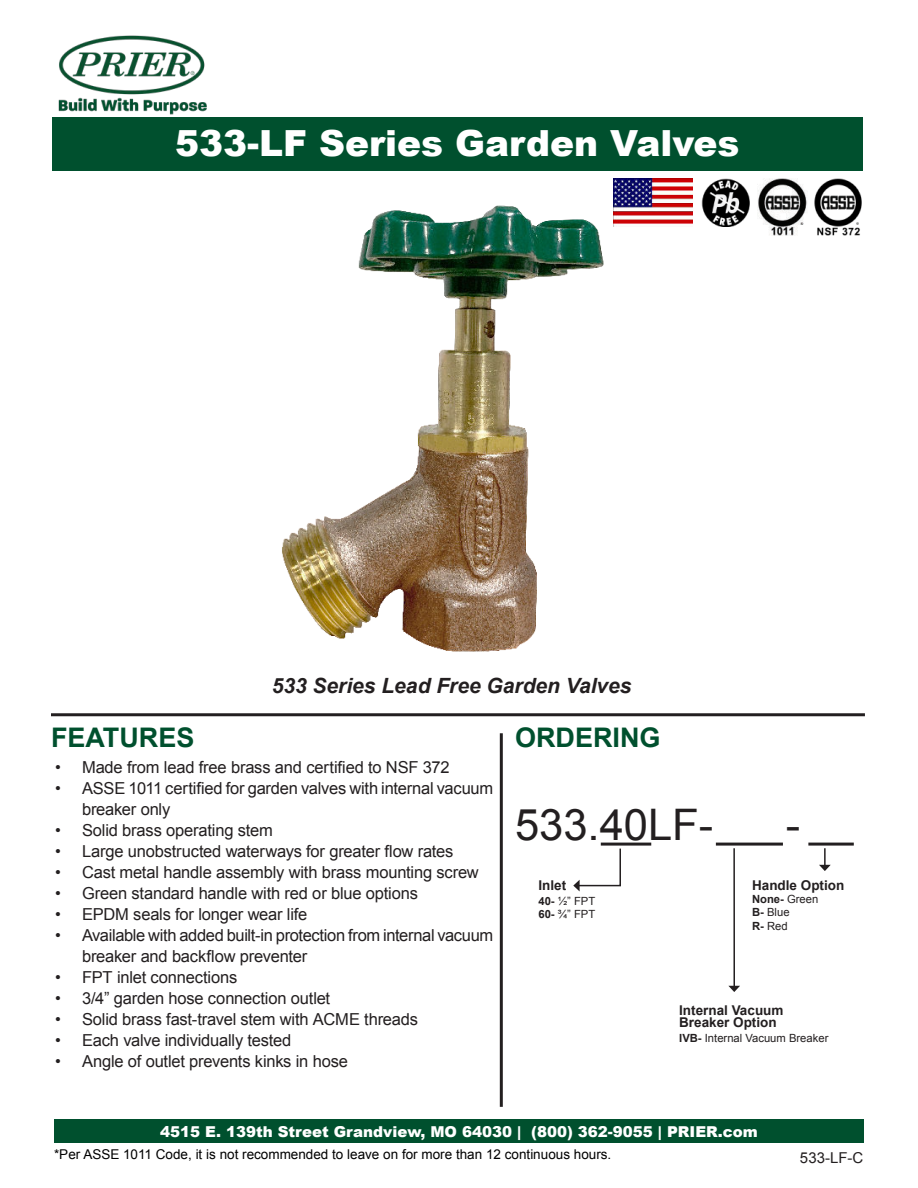
<style>
.page{position:relative;width:918px;height:1188px;background:#fff}
.page>*{position:absolute;margin:0;border:0;box-sizing:border-box;transform-origin:0 0}
.t1{font:43.5px "Arial";color:#231f20}
.t2{font:900 36px "Arial";color:#fff}
.t3{font:700 27px "Arial";color:#00502e}
.t4{font:italic 700 21px "Arial";color:#231f20}
.t5{font:16.5px/21px "Arial";letter-spacing:-.01em;color:#231f20}
.t6{font:900 15px "Arial";color:#fff}
.t7{font:15px "Arial";color:#231f20}
.t8{font:13.5px "Arial";color:#000}
.t9{font:700 13.5px/12px "Arial";color:#231f20}
.t10{font:11.25px/13.5px "Arial";color:#231f20}
.s1{font-weight:700}
</style>
<div class="page">
<div style="left:52px;top:118px;width:810px;height:53px;background:#00502e"></div>
<img style="left:52px;top:35px;width:160px;height:83px">
<hr style="left:500px;top:733px;width:3px;height:374px;background:#231f20">
<hr style="left:51px;top:713px;width:814px;height:3px;background:#231f20">
<img style="left:282px;top:200px;width:332px;height:452px">
<div style="left:54px;top:1119px;width:810px;height:24px;background:#00502e"></div>
<hr style="left:601px;top:843px;width:50px;height:3px;background:#231f20">
<hr style="left:716px;top:843px;width:67px;height:3px;background:#231f20">
<hr style="left:808px;top:843px;width:46px;height:3px;background:#231f20">
<hr style="left:733px;top:848px;width:2px;height:138px;background:#231f20">
<svg style="left:728px;top:986px;width:12px;height:6px"></svg>
<svg style="left:819px;top:848px;width:12px;height:23px"></svg>
<svg style="left:573px;top:848px;width:48px;height:43px"></svg>
<img style="left:757px;top:179px;width:50px;height:56px">
<img style="left:701px;top:179px;width:49px;height:47px">
<img style="left:814px;top:178px;width:48px;height:57px">
<img style="left:614px;top:179px;width:79px;height:47px">
<h2 class="t2" style="left:175px;top:129px;width:566px">533-LF Series Garden Valves</h2>
<p class="t4" style="left:272px;top:673px;width:361px">533 Series Lead Free Garden Valves</p>
<h3 class="t3" style="left:51px;top:727px;width:145px">FEATURES</h3>
<h3 class="t3" style="left:515px;top:727px;width:147px">ORDERING</h3>
<p class="t5" style="left:55px;top:758px;width:396px">• Made from lead free brass and certified to NSF 372</p>
<p class="t5" style="left:82px;top:779px;width:413px;text-indent:-27px">• ASSE 1011 certified for garden valves with internal vacuum breaker only</p>
<p class="t5" style="left:55px;top:821px;width:219px">• Solid brass operating stem</p>
<p class="t5" style="left:55px;top:842px;width:400px">• Large unobstructed waterways for greater flow rates</p>
<p class="t5" style="left:55px;top:863px;width:425px">• Cast metal handle assembly with brass mounting screw</p>
<p class="t5" style="left:55px;top:884px;width:364px">• Green standard handle with red or blue options</p>
<p class="t5" style="left:55px;top:905px;width:254px">• EPDM seals for longer wear life</p>
<p class="t5" style="left:82px;top:926px;width:413px;text-indent:-27px">• Available with added built-in protection from internal vacuum breaker and backflow preventer</p>
<p class="t5" style="left:55px;top:968px;width:184px">• FPT inlet connections</p>
<p class="t5" style="left:55px;top:989px;width:277px">• 3/4” garden hose connection outlet</p>
<p class="t5" style="left:55px;top:1010px;width:365px">• Solid brass fast-travel stem with ACME threads</p>
<p class="t5" style="left:55px;top:1031px;width:238px">• Each valve individually tested</p>
<p class="t5" style="left:55px;top:1052px;width:294px">• Angle of outlet prevents kinks in hose</p>
<h1 class="t1" style="left:515px;top:796px;width:200px">533.40LF-</h1>
<p class="t9" style="left:538px;top:881px;width:29px">Inlet</p>
<p class="t10" style="left:538px;top:894px;width:58px"><span class="s1">40-</span> ½” FPT<br><span class="s1">60-</span> ¾” FPT</p>
<h1 class="t1" style="left:786px;top:796px;width:16px">-</h1>
<p class="t9" style="left:752px;top:881px;width:94px">Handle Option</p>
<p class="t10" style="left:752px;top:893px;width:68px"><span class="s1">None-</span> Green<br><span class="s1">B-</span> Blue<br><span class="s1">R-</span> Red</p>
<p class="t9" style="left:679px;top:1006px;width:106px">Internal Vacuum<br>Breaker Option</p>
<p class="t10" style="left:679px;top:1031px;width:151px"><span class="s1">IVB-</span> Internal Vacuum Breaker</p>
<p class="t6" style="left:160px;top:1126px;width:599px">4515 E. 139th Street Grandview, MO 64030 | (800) 362-9055 | PRIER.com</p>
<p class="t8" style="left:54px;top:1145px;width:559px">*Per ASSE 1011 Code, it is not recommended to leave on for more than 12 continuous hours.</p>
<p class="t7" style="left:800px;top:1152px;width:65px">533-LF-C</p>
</div>
